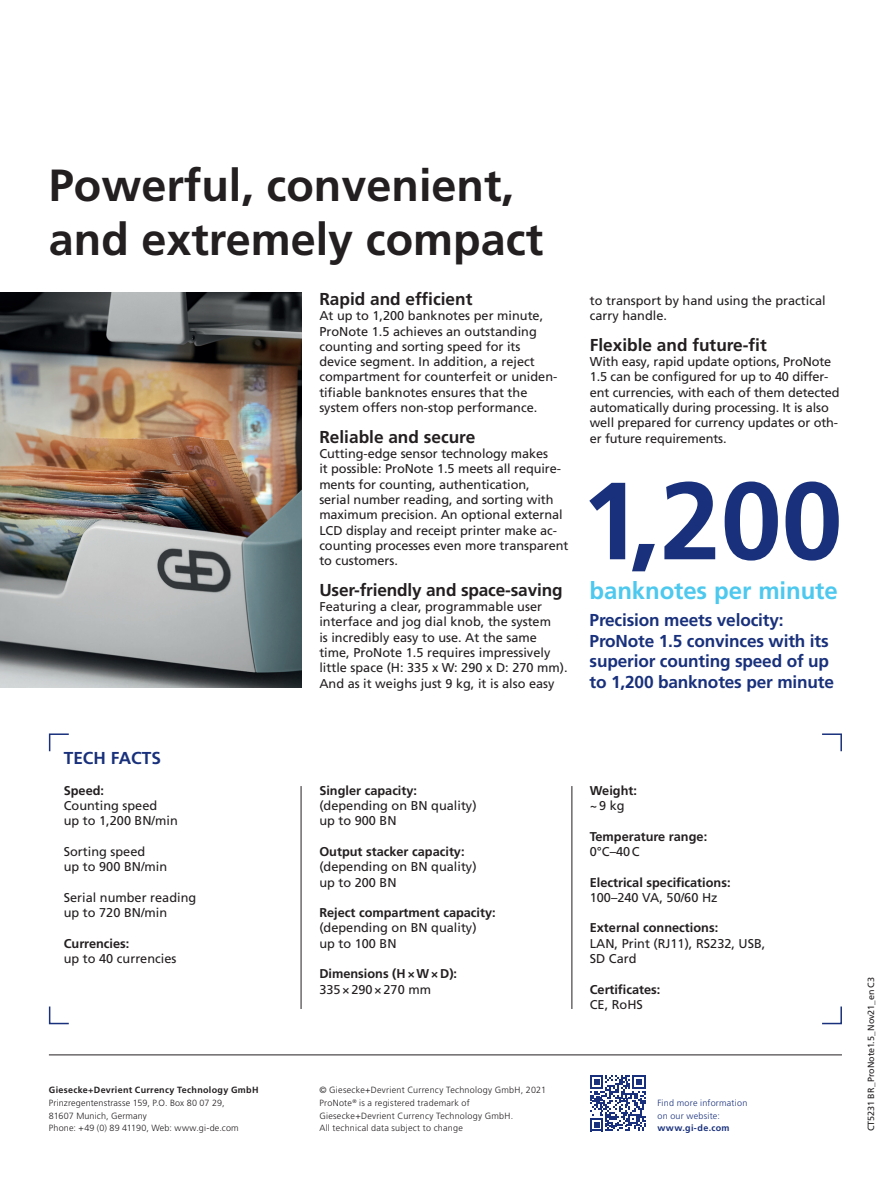
<style>
.page{position:relative;width:893px;height:1191px;background:#fff}
.page>*{position:absolute;margin:0;border:0;box-sizing:border-box;transform-origin:0 0}
.t1{font:700 109.5px "Frutiger LT Pro";color:#19317c}
.t2{font:700 45px/54px "Frutiger LT Pro";color:#231f20}
.t3{font:700 24px "Frutiger LT Pro";letter-spacing:-.005em;color:#4dc8ee}
.t4{font:700 17.25px/20.4px "Frutiger LT Pro";letter-spacing:-.01em;color:#19317c}
.t5{font:700 17.25px "Frutiger LT Pro";color:#231f20}
.t6{font:12.75px/15.3px "Frutiger LT Pro";color:#231f20}
.t7{font:700 12.75px "Frutiger LT Pro";color:#231f20}
.t8{font:300 9px/12.8px "Frutiger LT Pro";letter-spacing:.025em;color:#231f20}
.t9{font:700 9px "Frutiger LT Pro";letter-spacing:.035em;color:#231f20}
.t10{font:300 9px/12.8px "Frutiger LT Pro";letter-spacing:.025em;color:#19317c}
.t11{font:9px "Frutiger LT Pro";letter-spacing:.005em;color:#231f20}
.t12{font:700 9px "Frutiger LT Pro";letter-spacing:.035em;color:#19317c}
</style>
<div class="page">
<img style="left:0;top:292px;width:301px;height:395px">
<svg style="left:822px;top:733px;width:20px;height:19px"></svg>
<svg style="left:822px;top:1006px;width:20px;height:19px"></svg>
<svg style="left:48px;top:733px;width:21px;height:19px"></svg>
<svg style="left:48px;top:1006px;width:21px;height:19px"></svg>
<hr style="left:49px;top:1054px;width:793px;height:1px;background:#231f20">
<hr style="left:301px;top:786px;width:1px;height:223px;background:#231f20">
<hr style="left:571px;top:786px;width:1px;height:223px;background:#231f20">
<svg style="left:590px;top:1075px;width:56px;height:56px"></svg>
<h2 class="t2" style="left:49px;top:158px;width:496px">Powerful, convenient, and extremely compact</h2>
<h3 class="t5" style="left:319px;top:289px;width:155px">Rapid and efficient</h3>
<p class="t6" style="left:319px;top:308px;width:240px">At up to 1,200 banknotes per minute, ProNote 1.5 achieves an outstanding counting and sorting speed for its device segment. In addition, a reject compartment for counterfeit or uniden&shy;tifiable banknotes ensures that the system offers non-stop performance.</p>
<h3 class="t5" style="left:319px;top:426px;width:157px">Reliable and secure</h3>
<p class="t6" style="left:319px;top:446px;width:251px">Cutting-edge sensor technology makes<br>it possible: ProNote 1.5 meets all require&shy;ments for counting, authentication,<br>serial number reading, and sorting with maximum precision. An optional external LCD display and receipt printer make ac&shy;counting processes even more transparent to customers.</p>
<h3 class="t5" style="left:319px;top:579px;width:245px">User-friendly and space-saving</h3>
<p class="t6" style="left:319px;top:599px;width:250px">Featuring a clear, programmable user interface and jog dial knob, the system<br>is incredibly easy to use. At the same time, ProNote 1.5 requires impressively little space (H: 335 x W: 290 x D: 270 mm).<br>And as it weighs just 9 kg, it is also easy</p>
<p class="t6" style="left:590px;top:293px;width:237px">to transport by hand using the practical carry handle.</p>
<h3 class="t5" style="left:590px;top:334px;width:179px">Flexible and future-fit</h3>
<p class="t6" style="left:590px;top:354px;width:251px">With easy, rapid update options, ProNote 1.5 can be configured for up to 40 differ&shy;ent currencies, with each of them detected automatically during processing. It is also well prepared for currency updates or oth&shy;er future requirements.</p>
<h1 class="t1" style="left:581px;top:456px;width:263px">1,200</h1>
<h3 class="t3" style="left:590px;top:576px;width:250px">banknotes per minute</h3>
<h3 class="t4" style="left:590px;top:610px;width:246px">Precision meets velocity:<br>ProNote 1.5 convinces with its superior counting speed of up to 1,200 banknotes per minute</h3>
<h3 class="t4" style="left:64px;top:748px;width:99px">TECH FACTS</h3>
<p class="t7" style="left:64px;top:782px;width:42px">Speed:</p>
<p class="t6" style="left:64px;top:798px;width:116px">Counting speed<br>up to 1,200 BN/min</p>
<p class="t6" style="left:64px;top:844px;width:105px">Sorting speed<br>up to 900 BN/min</p>
<p class="t6" style="left:64px;top:889px;width:134px">Serial number reading up to 720 BN/min</p>
<p class="t7" style="left:64px;top:935px;width:67px">Currencies:</p>
<p class="t6" style="left:64px;top:951px;width:114px">up to 40 currencies</p>
<p class="t7" style="left:319px;top:782px;width:99px">Singler capacity:</p>
<p class="t6" style="left:319px;top:798px;width:159px">(depending on BN quality) up to 900 BN</p>
<p class="t7" style="left:319px;top:844px;width:147px">Output stacker capacity:</p>
<p class="t6" style="left:319px;top:859px;width:159px">(depending on BN quality) up to 200 BN</p>
<p class="t7" style="left:319px;top:905px;width:178px">Reject compartment capacity:</p>
<p class="t6" style="left:319px;top:920px;width:159px">(depending on BN quality) up to 100 BN</p>
<p class="t7" style="left:319px;top:966px;width:139px">Dimensions (H×W×D):</p>
<p class="t6" style="left:319px;top:981px;width:113px">335×290×270 mm</p>
<p class="t7" style="left:590px;top:782px;width:49px">Weight:</p>
<p class="t6" style="left:590px;top:798px;width:36px">~9 kg</p>
<p class="t7" style="left:590px;top:828px;width:119px">Temperature range:</p>
<p class="t6" style="left:590px;top:844px;width:51px">0°C–40C</p>
<p class="t7" style="left:590px;top:874px;width:142px">Electrical specifications:</p>
<p class="t6" style="left:590px;top:889px;width:129px">100–240 VA, 50/60 Hz</p>
<p class="t7" style="left:590px;top:920px;width:130px">External connections:</p>
<p class="t6" style="left:590px;top:935px;width:177px">LAN, Print (RJ11), RS232, USB,<br>SD Card</p>
<p class="t7" style="left:590px;top:981px;width:72px">Certificates:</p>
<p class="t6" style="left:590px;top:997px;width:55px">CE, RoHS</p>
<p class="t8" style="left:319px;top:1083px;width:228px">© Giesecke+Devrient Currency Technology GmbH, 2021<br>ProNote<sup>®</sup> is a registered trademark of Giesecke+Devrient Currency Technology GmbH.<br>All technical data subject to change</p>
<p class="t9" style="left:49px;top:1084px;width:211px">Giesecke+Devrient Currency Technology GmbH</p>
<p class="t8" style="left:49px;top:1096px;width:191px">Prinzregentenstrasse 159, P.O. Box 80 07 29,<br>81607 Munich, Germany<br>Phone: +49 (0) 89 41190, Web: www.gi-de.com</p>
<p class="t10" style="left:657px;top:1096px;width:91px">Find more information on our website:</p>
<p class="t12" style="left:657px;top:1123px;width:74px">www.gi-de.com</p>
<p class="t11" style="left:866px;top:1131px;width:156px;rotate:-90deg">CT5231 BR_ProNote1.5_Nov21_en C3</p>
</div>
